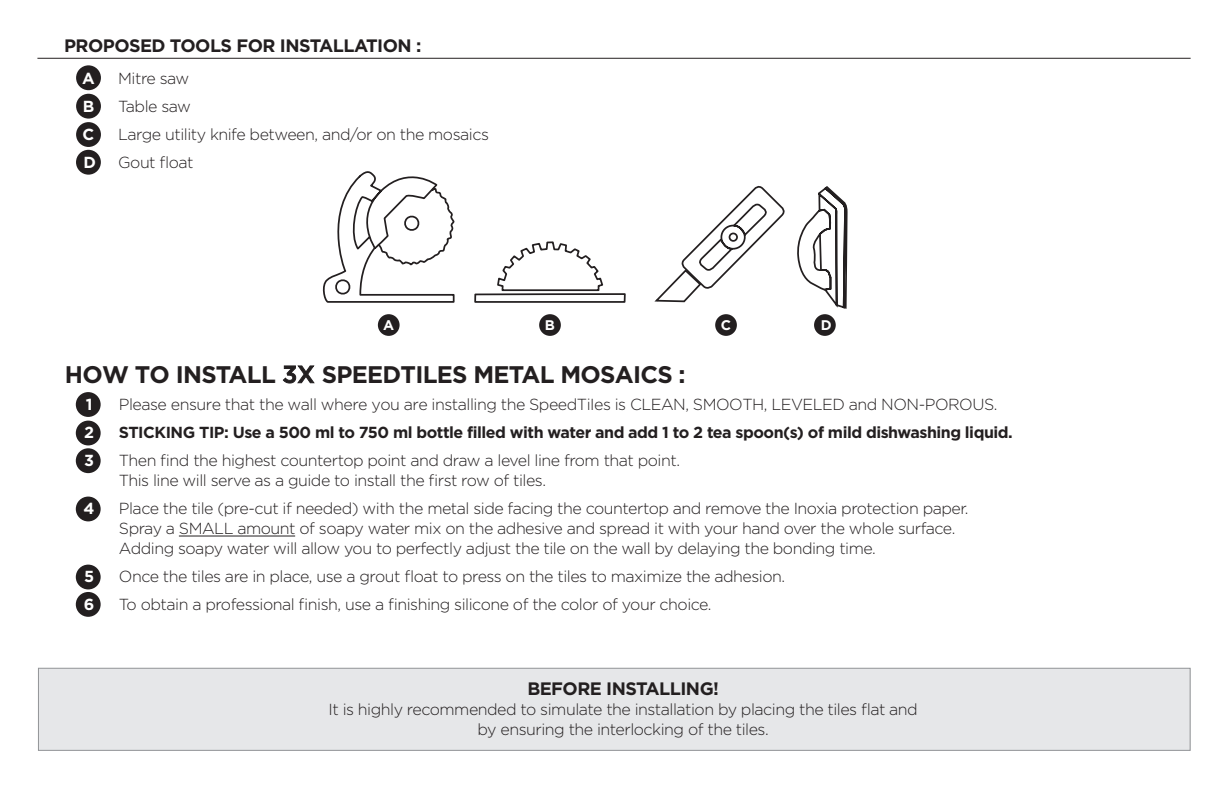
<style>
.page{position:relative;width:1224px;height:792px;background:#fff}
.page>*{position:absolute;margin:0;border:0;box-sizing:border-box;transform-origin:0 0}
.t1{font:700 24px "Gotham";letter-spacing:-.03em;color:#231f20}
.t2{font:700 18px "Gotham";letter-spacing:-.03em;color:#231f20}
.t3{font:300 16px/20px "Gotham";letter-spacing:-.03em;color:#231f20}
.t4{font:700 16px "Gotham";letter-spacing:-.03em;color:#231f20}
.t5{font:700 16px/28.2px "Gotham";color:#fff}
.t6{font:700 14px "Gotham";color:#fff}
.s1{font-weight:500}
</style>
<div class="page">
<div style="left:38px;top:668px;width:1153px;height:82px;background:#e6e7e9"></div>
<div style="left:38px;top:668px;width:1153px;height:83px;border:1px solid #939598"></div>
<div style="left:76px;top:392px;width:25px;height:25px;background:#231f20;border-radius:50%"></div>
<div style="left:76px;top:421px;width:25px;height:24px;background:#231f20;border-radius:50%"></div>
<div style="left:76px;top:448px;width:25px;height:25px;background:#231f20;border-radius:50%"></div>
<div style="left:76px;top:497px;width:25px;height:24px;background:#231f20;border-radius:50%"></div>
<div style="left:76px;top:565px;width:25px;height:24px;background:#231f20;border-radius:50%"></div>
<div style="left:76px;top:592px;width:25px;height:25px;background:#231f20;border-radius:50%"></div>
<hr style="left:179px;top:536px;width:116px;height:1px;background:#231f20">
<div style="left:76px;top:65px;width:25px;height:25px;background:#231f20;border-radius:50%"></div>
<div style="left:76px;top:94px;width:25px;height:25px;background:#231f20;border-radius:50%"></div>
<div style="left:76px;top:122px;width:25px;height:25px;background:#231f20;border-radius:50%"></div>
<div style="left:76px;top:150px;width:25px;height:25px;background:#231f20;border-radius:50%"></div>
<svg style="left:654px;top:185px;width:131px;height:118px"></svg>
<svg style="left:796px;top:57px;width:52px;height:279px"></svg>
<div style="left:378px;top:314px;width:22px;height:22px;background:#231f20;border-radius:50%"></div>
<div style="left:539px;top:314px;width:22px;height:22px;background:#231f20;border-radius:50%"></div>
<div style="left:715px;top:314px;width:22px;height:22px;background:#231f20;border-radius:50%"></div>
<div style="left:814px;top:314px;width:22px;height:22px;background:#231f20;border-radius:50%"></div>
<svg style="left:474px;top:241px;width:152px;height:62px"></svg>
<svg style="left:322px;top:171px;width:133px;height:132px"></svg>
<hr style="left:37px;top:58px;width:1154px;height:1px;background:#231f20">
<p class="t2" style="left:64px;top:35px;width:359px">PROPOSED TOOLS FOR INSTALLATION :</p>
<p class="t3" style="left:118px;top:64px;width:372px;line-height:28px">Mitre saw<br>Table saw<br>Large utility knife between, and/or on the mosaics<br>Gout float</p>
<p class="t5" style="left:82px;top:63px;width:15px;text-align:justify">A B C D</p>
<p class="t6" style="left:383px;top:317px;width:13px">A</p>
<p class="t6" style="left:545px;top:317px;width:12px">B</p>
<p class="t6" style="left:721px;top:317px;width:12px">C</p>
<p class="t6" style="left:821px;top:317px;width:12px">D</p>
<h1 class="t1" style="left:65px;top:360px;width:622px">HOW TO INSTALL <span class="s1">3X</span> SPEEDTILES METAL MOSAICS :</h1>
<p class="t5" style="left:84px;top:390px;width:11px">1<br>2</p>
<p class="t3" style="left:119px;top:394px;width:880px">Please ensure that the wall where you are installing the SpeedTiIes is CLEAN, SMOOTH, LEVELED and NON-POROUS.</p>
<p class="t4" style="left:119px;top:424px;width:895px">STICKING TIP: Use a 500 ml to 750 ml bottle filled with water and add 1 to 2 tea spoon(s) of mild dishwashing liquid.</p>
<p class="t5" style="left:84px;top:446px;width:11px">3</p>
<p class="t3" style="left:119px;top:450px;width:563px">Then find the highest countertop point and draw a level line from that point.<br>This line will serve as a guide to install the first row of tiles.</p>
<p class="t5" style="left:84px;top:494px;width:13px">4</p>
<p class="t3" style="left:119px;top:498px;width:851px">Place the tile (pre-cut if needed) with the metal side facing the countertop and remove the Inoxia protection paper.<br>Spray a SMALL amount of soapy water mix on the adhesive and spread it with your hand over the whole surface.<br>Adding soapy water will allow you to perfectly adjust the tile on the wall by delaying the bonding time.</p>
<p class="t5" style="left:84px;top:562px;width:12px">5</p>
<p class="t3" style="left:119px;top:566px;width:668px">Once the tiles are in place, use a grout float to press on the tiles to maximize the adhesion.</p>
<p class="t5" style="left:84px;top:590px;width:12px">6</p>
<p class="t3" style="left:119px;top:594px;width:594px">To obtain a professional finish, use a finishing silicone of the color of your choice.</p>
<p class="t2" style="left:527px;top:678px;width:193px">BEFORE INSTALLING!</p>
<p class="t3" style="left:329px;top:699px;width:591px;text-align:center">It is highly recommended to simulate the installation by placing the tiles flat and by ensuring the interlocking of the tiles.</p>
</div>
